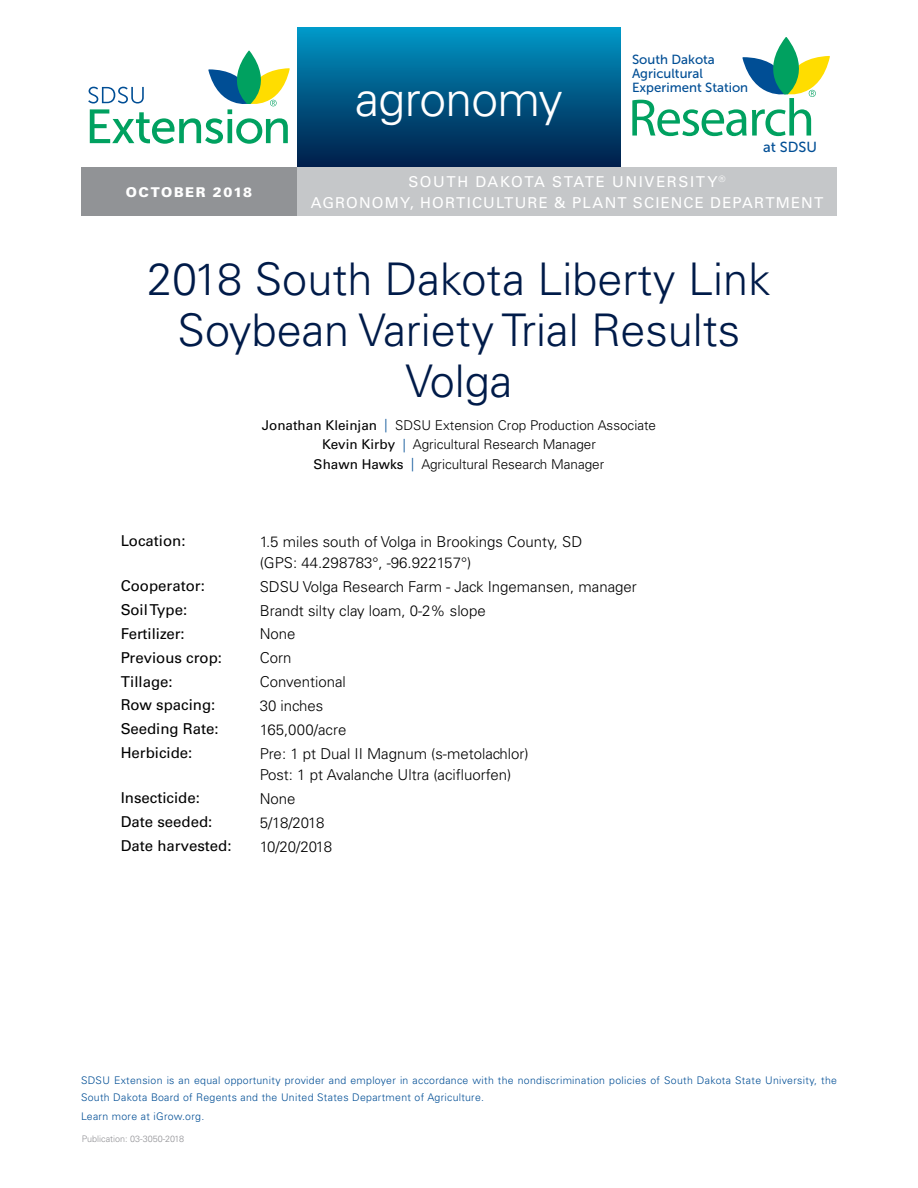
<style>
.page{position:relative;width:918px;height:1188px;background:#fff}
.page>*{position:absolute;margin:0;border:0;box-sizing:border-box;transform-origin:0 0}
.t1{font:300 48px "Univers";letter-spacing:-.015em;color:#fff}
.t2{font:300 45px/51px "Univers";color:#001b49;text-align:center}
.t3{font:300 15px "Univers";color:#000}
.t4{font:15px "Univers";color:#000}
.t5{font:15px/21px "Univers";letter-spacing:.08em;color:#fff;text-align:center}
.t6{font:14.55px "Museo Sans 500";color:#004e95}
.t7{font:300 13.5px/19.5px "Univers";color:#000;text-align:center}
.t8{font:900 13.5px "Univers";letter-spacing:.11em;color:#fff}
.t9{font:13.2px/13.8px "Museo Sans 500";color:#004e95}
.t10{font:300 10.5px/16.5px "Univers";letter-spacing:.03em;color:#004e95}
.t11{font:300 9px "Univers";color:#919195}
.s1{font-weight:400}
.s2{color:#004e95}
</style>
<div class="page">
<svg style="left:88px;top:51px;width:202px;height:93px"></svg>
<div style="left:297px;top:27px;width:324px;height:140px;background:linear-gradient(to bottom,#0097c6,#001c47)"></div>
<div style="left:297px;top:167px;width:540px;height:49px;background:#c5c7c9"></div>
<div style="left:81px;top:167px;width:216px;height:49px;background:#919396"></div>
<svg style="left:632px;top:37px;width:198px;height:99px"></svg>
<p class="t8" style="left:126px;top:184px;width:128px">OCTOBER 2018</p>
<h1 class="t1" style="left:355px;top:70px;width:209px">agronomy</h1>
<p class="t9" style="left:632px;top:53px;width:118px">South Dakota<br>Agricultural<br>Experiment Station</p>
<p class="t6" style="left:763px;top:139px;width:55px">at SDSU</p>
<p class="t5" style="left:311px;top:171px;width:514px">SOUTH DAKOTA STATE UNIVERSITY<sup>®<br></sup>AGRONOMY, HORTICULTURE &amp; PLANT SCIENCE DEPARTMENT</p>
<h1 class="t2" style="left:147px;top:253px;width:625px">2018 South Dakota Liberty Link<br>Soybean Variety Trial Results<br>Volga</h1>
<p class="t7" style="left:262px;top:415px;width:396px"><span class="s1">Jonathan Kleinjan</span> <span class="s2">|</span> SDSU Extension Crop Production Associate<br><span class="s1">Kevin Kirby</span> <span class="s2">|</span> Agricultural Research Manager<br><span class="s1">Shawn Hawks</span> <span class="s2">|</span> Agricultural Research Manager</p>
<p class="t4" style="left:121px;top:532px;width:66px">Location:</p>
<p class="t3" style="left:260px;top:532px;width:324px">1.5 miles south of Volga in Brookings County, SD</p>
<p class="t3" style="left:260px;top:553px;width:213px">(GPS: 44.298783°, -96.922157°)</p>
<p class="t4" style="left:121px;top:577px;width:86px">Cooperator:</p>
<p class="t3" style="left:260px;top:577px;width:379px">SDSU Volga Research Farm - Jack Ingemansen, manager</p>
<p class="t4" style="left:121px;top:601px;width:68px">Soil Type:</p>
<p class="t3" style="left:260px;top:601px;width:227px">Brandt silty clay loam, 0-2% slope</p>
<p class="t4" style="left:121px;top:625px;width:66px">Fertilizer:</p>
<p class="t3" style="left:260px;top:625px;width:37px">None</p>
<p class="t4" style="left:121px;top:649px;width:103px">Previous crop:</p>
<p class="t3" style="left:260px;top:649px;width:33px">Corn</p>
<p class="t4" style="left:121px;top:672px;width:53px">Tillage:</p>
<p class="t3" style="left:260px;top:673px;width:88px">Conventional</p>
<p class="t4" style="left:121px;top:696px;width:96px">Row spacing:</p>
<p class="t3" style="left:260px;top:697px;width:65px">30 inches</p>
<p class="t4" style="left:121px;top:720px;width:99px">Seeding Rate:</p>
<p class="t3" style="left:260px;top:721px;width:88px">165,000/acre</p>
<p class="t4" style="left:121px;top:744px;width:73px">Herbicide:</p>
<p class="t3" style="left:260px;top:745px;width:271px">Pre: 1 pt Dual II Magnum (s-metolachlor)</p>
<p class="t3" style="left:260px;top:766px;width:253px">Post: 1 pt Avalanche Ultra (acifluorfen)</p>
<p class="t4" style="left:121px;top:789px;width:81px">Insecticide:</p>
<p class="t3" style="left:260px;top:789px;width:37px">None</p>
<p class="t4" style="left:121px;top:813px;width:93px">Date seeded:</p>
<p class="t3" style="left:260px;top:813px;width:66px">5/18/2018</p>
<p class="t4" style="left:121px;top:837px;width:112px">Date harvested:</p>
<p class="t3" style="left:260px;top:837px;width:74px">10/20/2018</p>
<p class="t10" style="left:81px;top:1072px;width:758px">SDSU Extension is an equal opportunity provider and employer in accordance with the nondiscrimination policies of South Dakota State University, the<br>South Dakota Board of Regents and the United States Department of Agriculture.</p>
<p class="t10" style="left:81px;top:1108px;width:125px">Learn more at iGrow.org.</p>
<p class="t11" style="left:82px;top:1133px;width:104px">Publication: 03-3050-2018</p>
</div>
